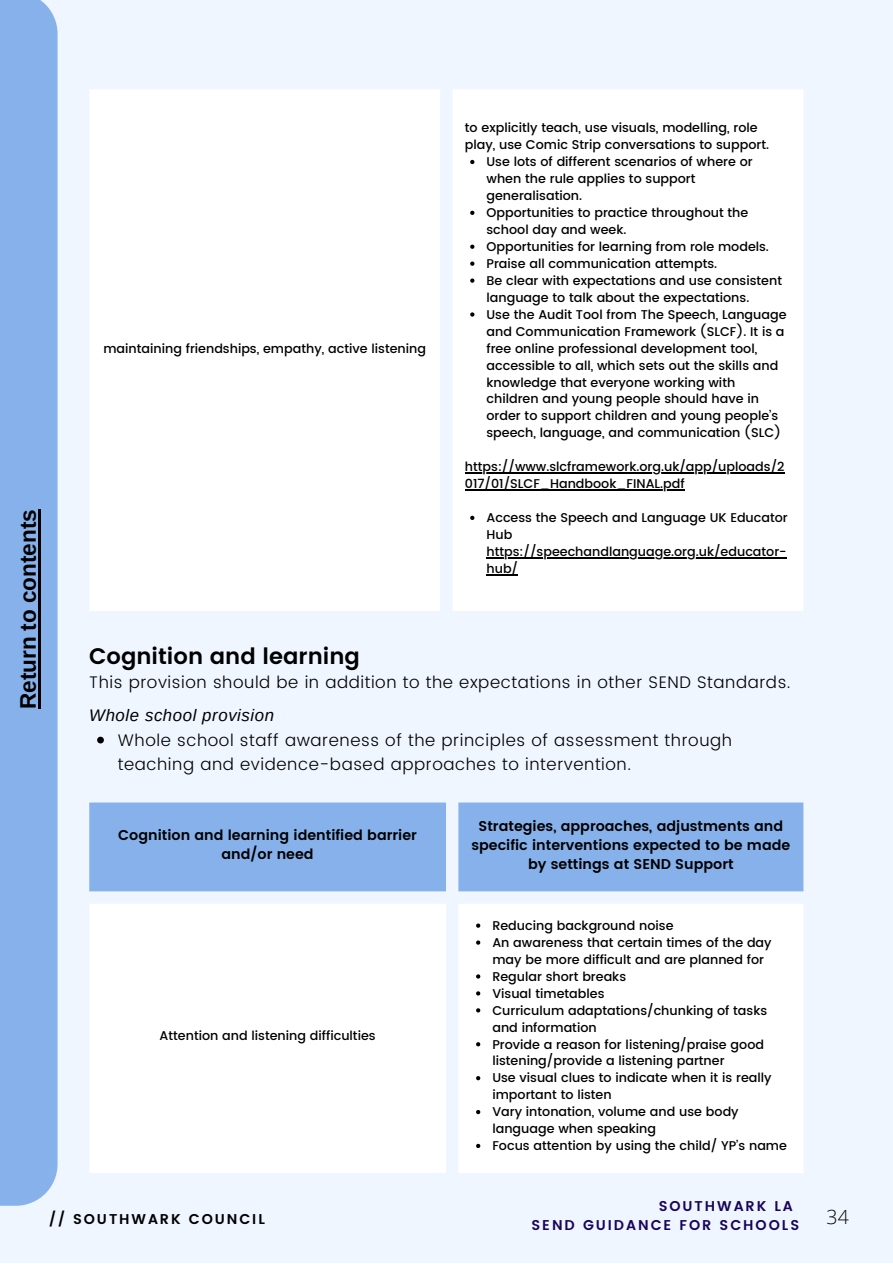
<style>
.page{position:relative;width:893px;height:1264px;background:#fff}
.page>*{position:absolute;margin:0;border:0;box-sizing:border-box;transform-origin:0 0}
.t1{font:600 22.5px "Poppins";color:#000}
.t2{font:700 22.5px "Arimo";color:#000}
.t3{font:300 19.5px "Open Sans";color:#000}
.t4{font:300 16.8px/24.8px "Poppins";letter-spacing:.035em;color:#000}
.t5{font:italic 16.8px "Arimo";letter-spacing:.035em;color:#000}
.t6{font:600 14.25px/19px "Poppins";color:#000;text-align:center}
.t7{font:600 14.25px "Poppins";letter-spacing:.135em;color:#18045d}
.t8{font:600 14.25px "Poppins";letter-spacing:.135em;color:#000}
.t9{font:500 12.75px/17px "Poppins";color:#000}
</style>
<div class="page">
<div style="left:0;top:0;width:892px;height:1262px;background:#eff6ff"></div>
<div style="left:89px;top:89px;width:714px;height:522px;background:#fff"></div>
<svg style="left:470px;top:160px;width:4px;height:4px"></svg>
<svg style="left:470px;top:211px;width:4px;height:4px"></svg>
<svg style="left:470px;top:244px;width:4px;height:5px"></svg>
<svg style="left:470px;top:261px;width:4px;height:5px"></svg>
<svg style="left:470px;top:278px;width:4px;height:5px"></svg>
<svg style="left:470px;top:312px;width:4px;height:4px"></svg>
<svg style="left:470px;top:515px;width:4px;height:5px"></svg>
<hr style="left:486px;top:557px;width:300px;height:1px;background:#000">
<hr style="left:486px;top:574px;width:32px;height:1px;background:#000">
<hr style="left:465px;top:472px;width:319px;height:1px;background:#000">
<hr style="left:465px;top:489px;width:219px;height:1px;background:#000">
<div style="left:89px;top:802px;width:714px;height:89px;background:#86b1eb"></div>
<div style="left:89px;top:904px;width:714px;height:269px;background:#fff"></div>
<svg style="left:476px;top:923px;width:4px;height:4px"></svg>
<svg style="left:476px;top:940px;width:4px;height:4px"></svg>
<svg style="left:476px;top:974px;width:4px;height:4px"></svg>
<svg style="left:476px;top:991px;width:4px;height:4px"></svg>
<svg style="left:476px;top:1008px;width:4px;height:4px"></svg>
<svg style="left:476px;top:1042px;width:4px;height:4px"></svg>
<svg style="left:476px;top:1076px;width:4px;height:4px"></svg>
<svg style="left:476px;top:1109px;width:4px;height:5px"></svg>
<svg style="left:476px;top:1143px;width:4px;height:5px"></svg>
<svg style="left:97px;top:736px;width:7px;height:7px"></svg>
<div style="left:0;top:0;width:58px;height:1205px;background:#86b1eb"></div>
<hr style="left:38px;top:509px;width:2px;height:200px;background:#000">
<p class="t2" style="left:15px;top:709px;width:201px;rotate:-90deg">Return to contents</p>
<p class="t9" style="left:103px;top:340px;width:324px">maintaining friendships, empathy, active listening</p>
<p class="t1" style="left:89px;top:643px;width:272px">Cognition and learning</p>
<p class="t9" style="left:465px;top:119px;width:306px">to explicitly teach, use visuals, modelling, role play, use Comic Strip conversations to support.</p>
<p class="t9" style="left:486px;top:153px;width:268px">Use lots of different scenarios of where or when the rule applies to support generalisation.</p>
<p class="t9" style="left:486px;top:204px;width:263px">Opportunities to practice throughout the school day and week.</p>
<p class="t9" style="left:486px;top:238px;width:284px">Opportunities for learning from role models.</p>
<p class="t9" style="left:486px;top:255px;width:232px">Praise all communication attempts.</p>
<p class="t9" style="left:486px;top:272px;width:297px">Be clear with expectations and use consistent language to talk about the expectations.</p>
<p class="t9" style="left:486px;top:306px;width:301px">Use the Audit Tool from The Speech, Language and Communication Framework (SLCF). It is a free online professional development tool, accessible to all, which sets out the skills and knowledge that everyone working with children and young people should have in order to support children and young people’s speech, language, and communication (SLC)</p>
<p class="t9" style="left:465px;top:458px;width:321px">https://www.slcframework.org.uk/app/uploads/2<br>017/01/SLCF_Handbook_FINAL.pdf</p>
<p class="t9" style="left:486px;top:509px;width:303px">Access the Speech and Language UK Educator<br>Hub https://speechandlanguage.org.uk/educator&shy;hub/</p>
<p class="t4" style="left:89px;top:670px;width:702px">This provision should be in addition to the expectations in other SEND Standards.</p>
<p class="t5" style="left:89px;top:705px;width:186px">Whole school provision</p>
<p class="t4" style="left:118px;top:727px;width:615px">Whole school staff awareness of the principles of assessment through teaching and evidence-based approaches to intervention.</p>
<p class="t6" style="left:118px;top:825px;width:300px">Cognition and learning identified barrier and/or need</p>
<p class="t6" style="left:471px;top:816px;width:320px">Strategies, approaches, adjustments and specific interventions expected to be made by settings at SEND Support</p>
<p class="t9" style="left:160px;top:1027px;width:217px">Attention and listening difficulties</p>
<p class="t9" style="left:492px;top:917px;width:183px">Reducing background noise</p>
<p class="t9" style="left:492px;top:933px;width:281px">An awareness that certain times of the day may be more difficult and are planned for</p>
<p class="t9" style="left:492px;top:967px;width:135px">Regular short breaks</p>
<p class="t9" style="left:492px;top:984px;width:114px">Visual timetables</p>
<p class="t9" style="left:492px;top:1001px;width:276px">Curriculum adaptations/chunking of tasks and information</p>
<p class="t9" style="left:492px;top:1035px;width:273px">Provide a reason for listening/praise good listening/provide a listening partner</p>
<p class="t9" style="left:492px;top:1069px;width:281px">Use visual clues to indicate when it is really important to listen</p>
<p class="t9" style="left:492px;top:1103px;width:248px">Vary intonation, volume and use body language when speaking</p>
<p class="t9" style="left:492px;top:1137px;width:296px">Focus attention by using the child/ YP’s name</p>
<p class="t7" style="left:658px;top:1197px;width:136px">SOUTHWARK LA</p>
<p class="t7" style="left:531px;top:1216px;width:269px">SEND GUIDANCE FOR SCHOOLS</p>
<p class="t8" style="left:49px;top:1210px;width:217px">// SOUTHWARK COUNCIL</p>
<p class="t3" style="left:826px;top:1203px;width:24px">34</p>
</div>
